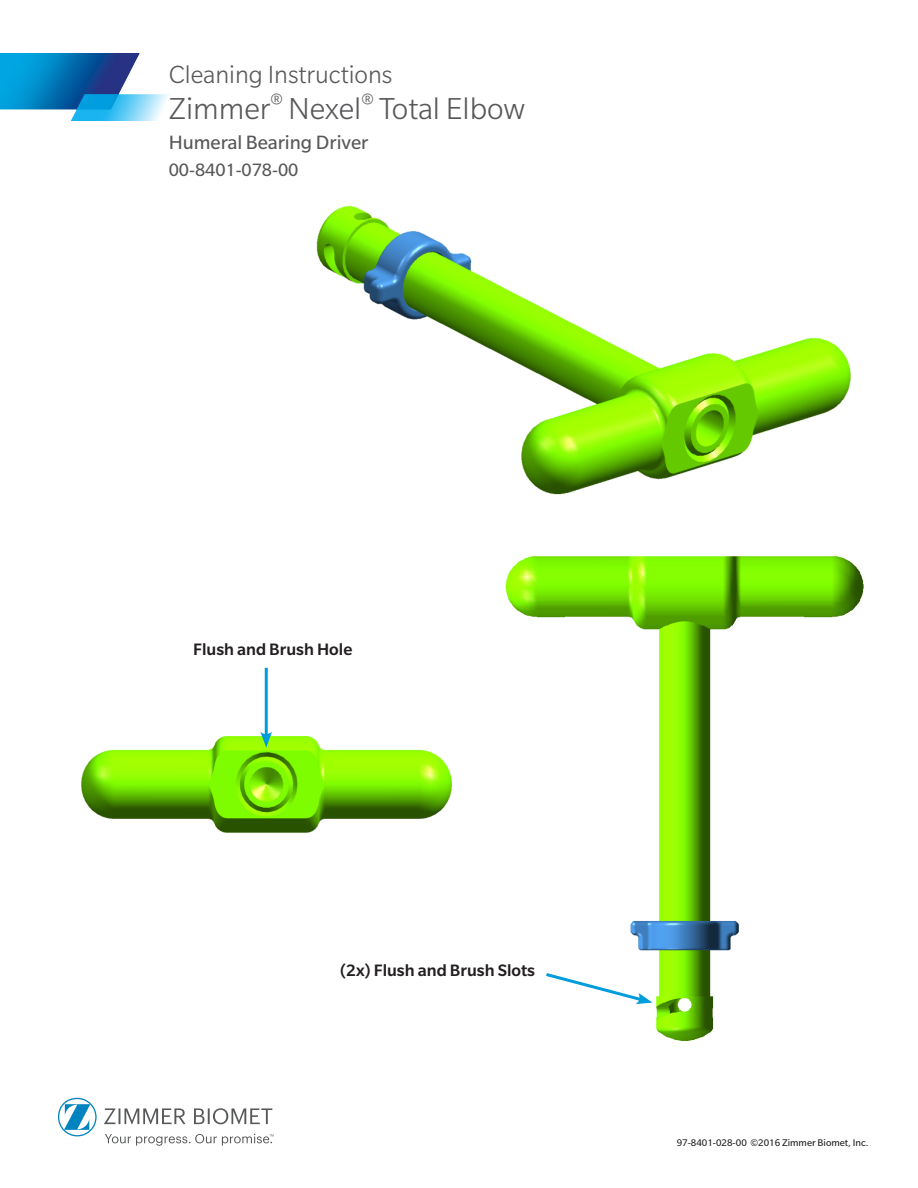
<style>
.page{position:relative;width:918px;height:1188px;background:#fff}
.page>*{position:absolute;margin:0;border:0;box-sizing:border-box;transform-origin:0 0}
.t1{font:300 33px "Slate Pro";color:#57585a}
.t2{font:300 27px "Slate Pro";color:#57585a}
.t3{font:21px "Slate Pro";color:#57585a}
.t4{font:19.5px "Slate Pro";color:#57585a}
.t5{font:500 18px "Slate Pro";color:#231f20}
.t6{font:10.5px "Slate Pro";color:#231f20}
</style>
<div class="page">
<img style="left:316px;top:205px;width:535px;height:290px">
<img style="left:81px;top:736px;width:371px;height:97px">
<img style="left:505px;top:556px;width:359px;height:485px">
<hr style="left:265px;top:668px;width:3px;height:69px;background:#009cdb">
<svg style="left:260px;top:732px;width:12px;height:16px"></svg>
<svg style="left:543px;top:971px;width:109px;height:33px"></svg>
<img style="left:0;top:53px;width:168px;height:68px">
<svg style="left:104px;top:1108px;width:168px;height:16px"></svg>
<svg style="left:58px;top:1098px;width:39px;height:38px"></svg>
<svg style="left:105px;top:1134px;width:169px;height:12px"></svg>
<p class="t2" style="left:169px;top:61px;width:225px">Cleaning Instructions</p>
<p class="t1" style="left:169px;top:92px;width:358px">Zimmer<sup>®</sup> Nexel<sup>®</sup> Total Elbow</p>
<p class="t3" style="left:169px;top:131px;width:201px">Humeral Bearing Driver</p>
<p class="t4" style="left:169px;top:159px;width:131px">00-8401-078-00</p>
<p class="t5" style="left:193px;top:639px;width:161px">Flush and Brush Hole</p>
<p class="t5" style="left:340px;top:961px;width:197px">(2x) Flush and Brush Slots</p>
<p class="t6" style="left:677px;top:1137px;width:193px">97-8401-028-00 ©2016 Zimmer Biomet, Inc.</p>
</div>
